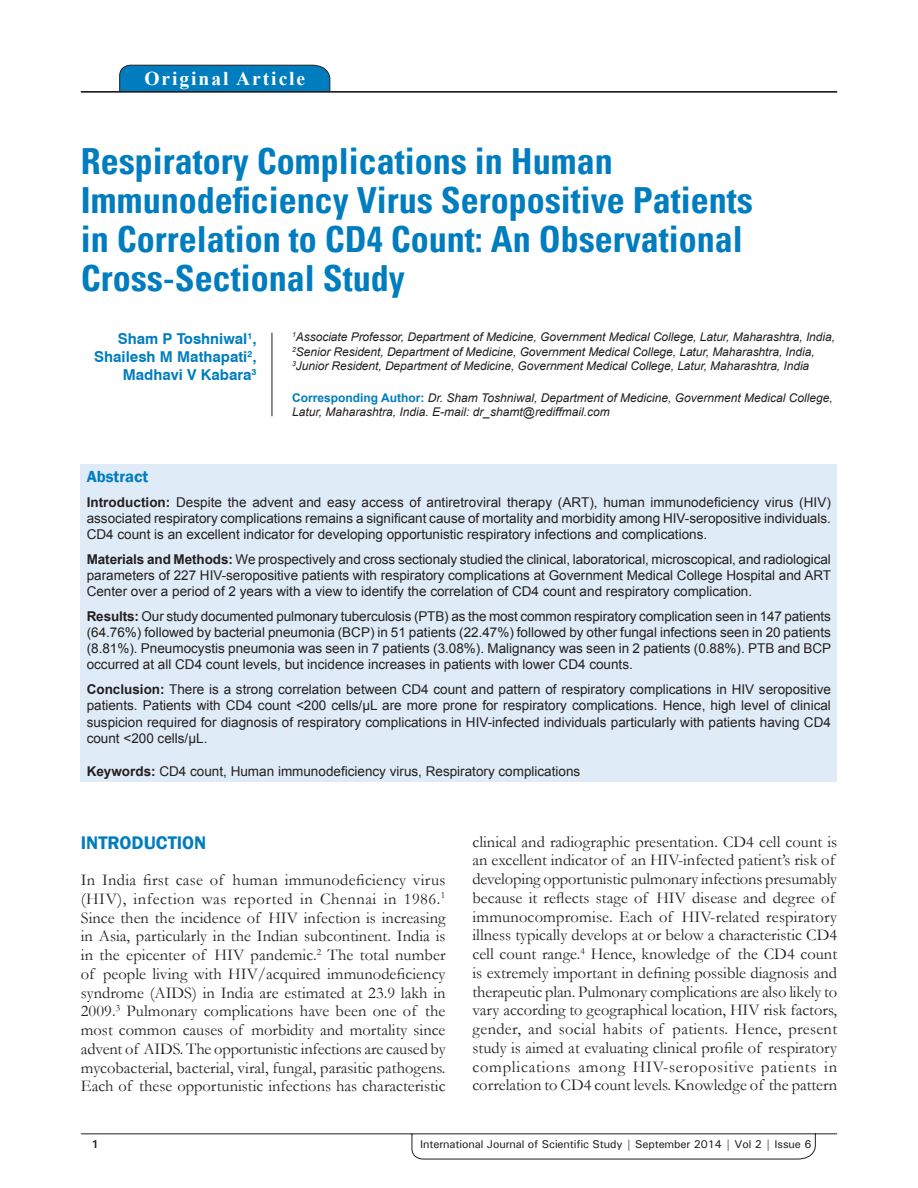
<style>
.page{position:relative;width:918px;height:1188px;background:#fff}
.page>*{position:absolute;margin:0;border:0;box-sizing:border-box;transform-origin:0 0}
.t1{font:700 condensed 36px/39px "Univers";color:#007dbe}
.t2{font:700 19.5px "Times New Roman";letter-spacing:.1em;color:#fff}
.t3{font:600 18.75px "Franklin Gothic";color:#007dbe}
.t4{font:16.5px/18.8px "Garamond";color:#231f20}
.t5{font:600 16.5px "Franklin Gothic";color:#007dbe}
.t6{font:700 15px/18px "Swiss 721 BT";color:#007dbe;text-align:right}
.t7{font:13.5px/16.2px "Arial";color:#231f20;text-align:justify}
.t8{font:italic 12px/14.4px "Arial";letter-spacing:-.005em;color:#231f20}
.t9{font:500 11.25px "Univers";letter-spacing:-.01em;color:#231f20}
.t10{font:700 11.25px "Univers";color:#231f20}
.s1{font-weight:700;font-style:normal;color:#007dbe}
.s2{font-weight:700}
</style>
<div class="page">
<svg style="left:80px;top:1133px;width:758px;height:26px"></svg>
<hr style="left:272px;top:333px;width:1px;height:83px;background:#231f20">
<div style="left:119px;top:65px;width:211px;height:26px;background:#007dbe"></div>
<hr style="left:81px;top:91px;width:756px;height:1px;background:#231f20">
<div style="left:81px;top:464px;width:756px;height:318px;background:#dfebf6"></div>
<h2 class="t2" style="left:144px;top:67px;width:162px">Original Article</h2>
<h1 class="t1" style="left:81px;top:142px;width:673px">Respiratory Complications in Human Immunodeficiency Virus Seropositive Patients in Correlation to CD4 Count: An Observational Cross-Sectional Study</h1>
<p class="t6" style="left:94px;top:330px;width:164px">Sham P Toshniwal<sup>1</sup>,<br>Shailesh M Mathapati<sup>2</sup>,<br>Madhavi V Kabara<sup>3</sup></p>
<p class="t8" style="left:292px;top:330px;width:544px"><sup>1</sup>Associate Professor, Department of Medicine, Government Medical College, Latur, Maharashtra, India,<br><sup>2</sup>Senior Resident, Department of Medicine, Government Medical College, Latur, Maharashtra, India,<br><sup>3</sup>Junior Resident, Department of Medicine, Government Medical College, Latur, Maharashtra, India</p>
<p class="t8" style="left:292px;top:390px;width:542px"><span class="s1">Corresponding Author:</span> Dr. Sham Toshniwal, Department of Medicine, Government Medical College,<br>Latur, Maharashtra, India. E-mail: dr_shamt@rediffmail.com</p>
<p class="t5" style="left:87px;top:467px;width:63px">Abstract</p>
<p class="t7" style="left:87px;top:494px;width:746px"><span class="s2">Introduction:</span> Despite the advent and easy access of antiretroviral therapy (ART), human immunodeficiency virus (HIV) associated respiratory complications remains a significant cause of mortality and morbidity among HIV-seropositive individuals.<br>CD4 count is an excellent indicator for developing opportunistic respiratory infections and complications.</p>
<p class="t7" style="left:87px;top:551px;width:746px"><span class="s2">Materials and Methods:</span> We prospectively and cross sectionaly studied the clinical, laboratorical, microscopical, and radiological parameters of 227 HIV-seropositive patients with respiratory complications at Government Medical College Hospital and ART Center over a period of 2 years with a view to identify the correlation of CD4 count and respiratory complication.</p>
<p class="t7" style="left:87px;top:608px;width:746px"><span class="s2">Results:</span> Our study documented pulmonary tuberculosis (PTB) as the most common respiratory complication seen in 147 patients (64.76%) followed by bacterial pneumonia (BCP) in 51 patients (22.47%) followed by other fungal infections seen in 20 patients (8.81%). Pneumocystis pneumonia was seen in 7 patients (3.08%). Malignancy was seen in 2 patients (0.88%). PTB and BCP occurred at all CD4 count levels, but incidence increases in patients with lower CD4 counts.</p>
<p class="t7" style="left:87px;top:681px;width:746px"><span class="s2">Conclusion:</span> There is a strong correlation between CD4 count and pattern of respiratory complications in HIV seropositive patients. Patients with CD4 count &lt;200 cells/μL are more prone for respiratory complications. Hence, high level of clinical suspicion required for diagnosis of respiratory complications in HIV-infected individuals particularly with patients having CD4 count &lt;200 cells/μL.</p>
<p class="t7" style="left:87px;top:763px;width:495px"><span class="s2">Keywords:</span> CD4 count, Human immunodeficiency virus, Respiratory complications</p>
<h3 class="t3" style="left:81px;top:832px;width:127px">INTRODUCTION</h3>
<p class="t4" style="left:81px;top:871px;width:366px;text-align:justify">In India first case of human immunodeficiency virus (HIV), infection was reported in Chennai in 1986.<sup>1<br></sup>Since then the incidence of HIV infection is increasing in Asia, particularly in the Indian subcontinent. India is in the epicenter of HIV pandemic.<sup>2</sup> The total number of people living with HIV/acquired immunodeficiency syndrome (AIDS) in India are estimated at 23.9 lakh in 2009.<sup>3</sup> Pulmonary complications have been one of the most common causes of morbidity and mortality since advent of AIDS. The opportunistic infections are caused by mycobacterial, bacterial, viral, fungal, parasitic pathogens.<br>Each of these opportunistic infections has characteristic</p>
<p class="t4" style="left:472px;top:832px;width:366px">clinical and radiographic presentation. CD4 cell count is an excellent indicator of an HIV-infected patient’s risk of developing opportunistic pulmonary infections presumably because it reflects stage of HIV disease and degree of immunocompromise. Each of HIV-related respiratory illness typically develops at or below a characteristic CD4 cell count range.<sup>4</sup> Hence, knowledge of the CD4 count is extremely important in defining possible diagnosis and therapeutic plan. Pulmonary complications are also likely to vary according to geographical location, HIV risk factors, gender, and social habits of patients. Hence, present study is aimed at evaluating clinical profile of respiratory complications among HIV-seropositive patients in correlation to CD4 count levels. Knowledge of the pattern</p>
<p class="t10" style="left:92px;top:1137px;width:9px">1</p>
<p class="t9" style="left:420px;top:1137px;width:393px">International Journal of Scientific Study | September 2014 | Vol 2 | Issue 6</p>
</div>
